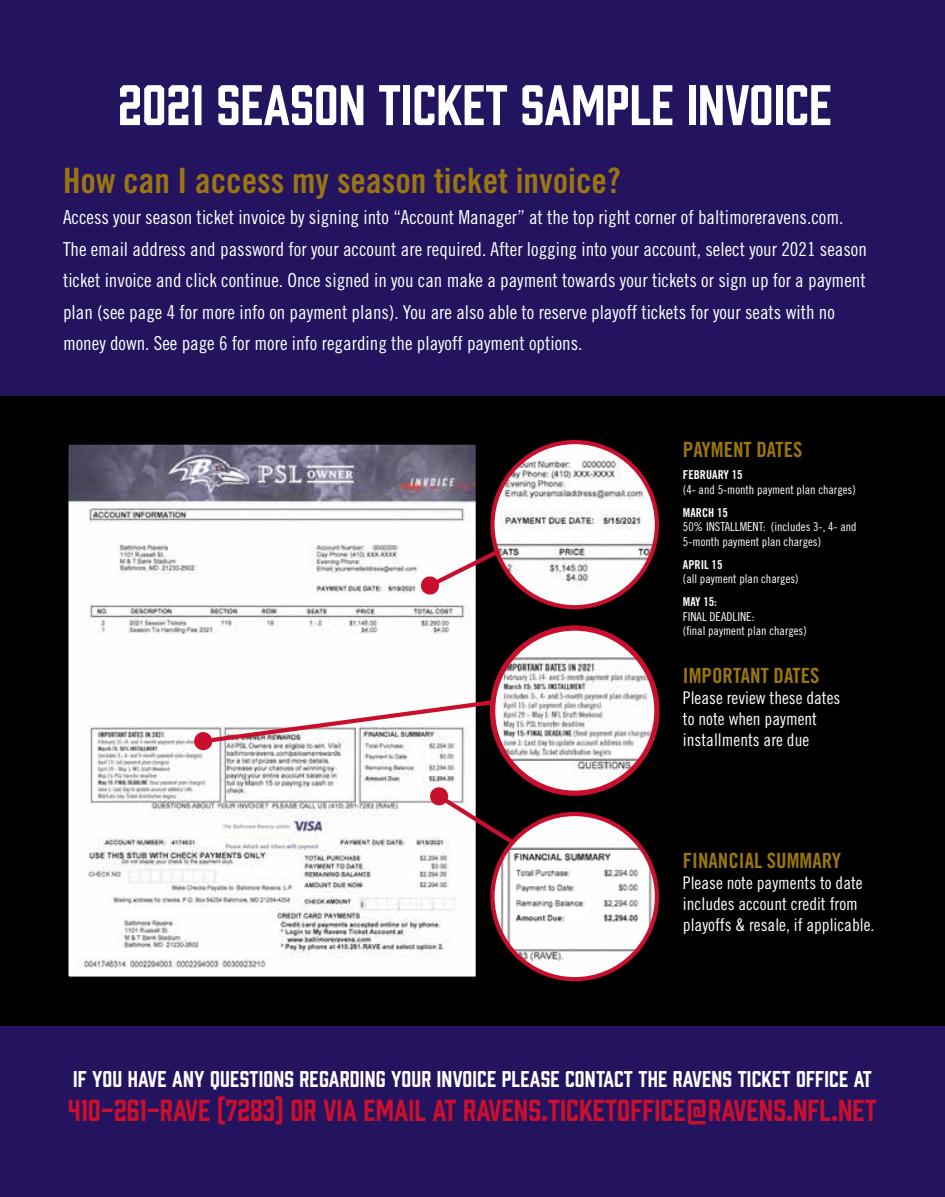
<style>
.page{position:relative;width:945px;height:1197px;background:#24135f}
.page>*{position:absolute;margin:0;border:0;box-sizing:border-box;transform-origin:0 0}
.t1{font:52.5px "Prohibition";color:#fff}
.t2{font:35px "Trade Gothic LT Std Bd Cn 20";color:#9a7611}
.t3{font:28px "Prohibition";color:#c8102e}
.t4{font:21px "Prohibition";letter-spacing:.01em;color:#fff}
.t5{font:21px "Trade Gothic LT Std Bd Cn 20";color:#9a7611}
.t6{font:19.25px/31.5px "Trade Gothic LT Std Cn 18";color:#fff}
.t7{font:17.5px/21px "Trade Gothic LT Std Cn 18";color:#fff}
.t8{font:12.25px/14.7px "Trade Gothic LT Std Cn 18";color:#fff}
.t9{font:12.25px "Trade Gothic LT Std Bd Cn 20";color:#fff}
</style>
<div class="page">
<div style="left:0;top:396px;width:945px;height:630px;background:#000"></div>
<img style="left:70px;top:446px;width:404px;height:529px">
<div style="left:67px;top:443px;width:410px;height:535px;border:2px solid #000"></div>
<svg style="left:420px;top:481px;width:215px;height:115px"></svg>
<svg style="left:194px;top:697px;width:308px;height:54px;background:#e0cfd2"></svg>
<svg style="left:429px;top:786px;width:204px;height:134px"></svg>
<img style="left:492px;top:814px;width:165px;height:165px;border-radius:82px">
<div style="left:490px;top:812px;width:169px;height:169px;border:4px solid #c8102e;border-radius:50%"></div>
<img style="left:492px;top:628px;width:165px;height:165px;border-radius:82px">
<div style="left:490px;top:625px;width:170px;height:171px;border:5px solid #c8102e;border-radius:50%"></div>
<img style="left:492px;top:442px;width:165px;height:165px;border-radius:82px">
<div style="left:490px;top:440px;width:169px;height:169px;border:4px solid #c8102e;border-radius:50%"></div>
<h1 class="t1" style="left:118px;top:69px;width:715px">2021 SEASON TICKET SAMPLE INVOICE</h1>
<h2 class="t2" style="left:63px;top:159px;width:559px">How can I access my season ticket invoice?</h2>
<p class="t6" style="left:63px;top:202px;width:805px">Access your season ticket invoice by signing into “Account Manager” at the top right corner of baltimoreravens.com.<br>The email address and password for your account are required. After logging into your account, select your 2021 season ticket invoice and click continue. Once signed in you can make a payment towards your tickets or sign up for a payment plan (see page 4 for more info on payment plans). You are also able to reserve playoff tickets for your seats with no money down. See page 6 for more info regarding the playoff payment options.</p>
<p class="t5" style="left:683px;top:437px;width:121px">PAYMENT DATES</p>
<p class="t9" style="left:683px;top:468px;width:61px">FEBRUARY 15</p>
<p class="t8" style="left:683px;top:482px;width:174px">(4- and 5-month payment plan charges)</p>
<p class="t9" style="left:683px;top:505px;width:46px">MARCH 15</p>
<p class="t8" style="left:683px;top:520px;width:175px">50% INSTALLMENT: (includes 3-, 4- and<br>5-month payment plan charges)</p>
<p class="t9" style="left:683px;top:557px;width:41px">APRIL 15</p>
<p class="t8" style="left:683px;top:572px;width:117px">(all payment plan charges)</p>
<p class="t9" style="left:683px;top:594px;width:36px">MAY 15:</p>
<p class="t8" style="left:683px;top:609px;width:125px">FINAL DEADLINE:<br>(final payment plan charges)</p>
<p class="t5" style="left:683px;top:662px;width:138px">IMPORTANT DATES</p>
<p class="t7" style="left:683px;top:687px;width:159px">Please review these dates to note when payment installments are due</p>
<p class="t5" style="left:683px;top:848px;width:160px">FINANCIAL SUMMARY</p>
<p class="t7" style="left:683px;top:872px;width:193px">Please note payments to date includes account credit from playoffs &amp; resale, if applicable.</p>
<p class="t4" style="left:73px;top:1064px;width:800px">IF YOU HAVE ANY QUESTIONS REGARDING YOUR INVOICE PLEASE CONTACT THE RAVENS TICKET OFFICE AT</p>
<h3 class="t3" style="left:68px;top:1090px;width:810px">410-261-RAVE (7283) OR VIA EMAIL AT RAVENS.TICKETOFFICE@RAVENS.NFL.NET</h3>
</div>
